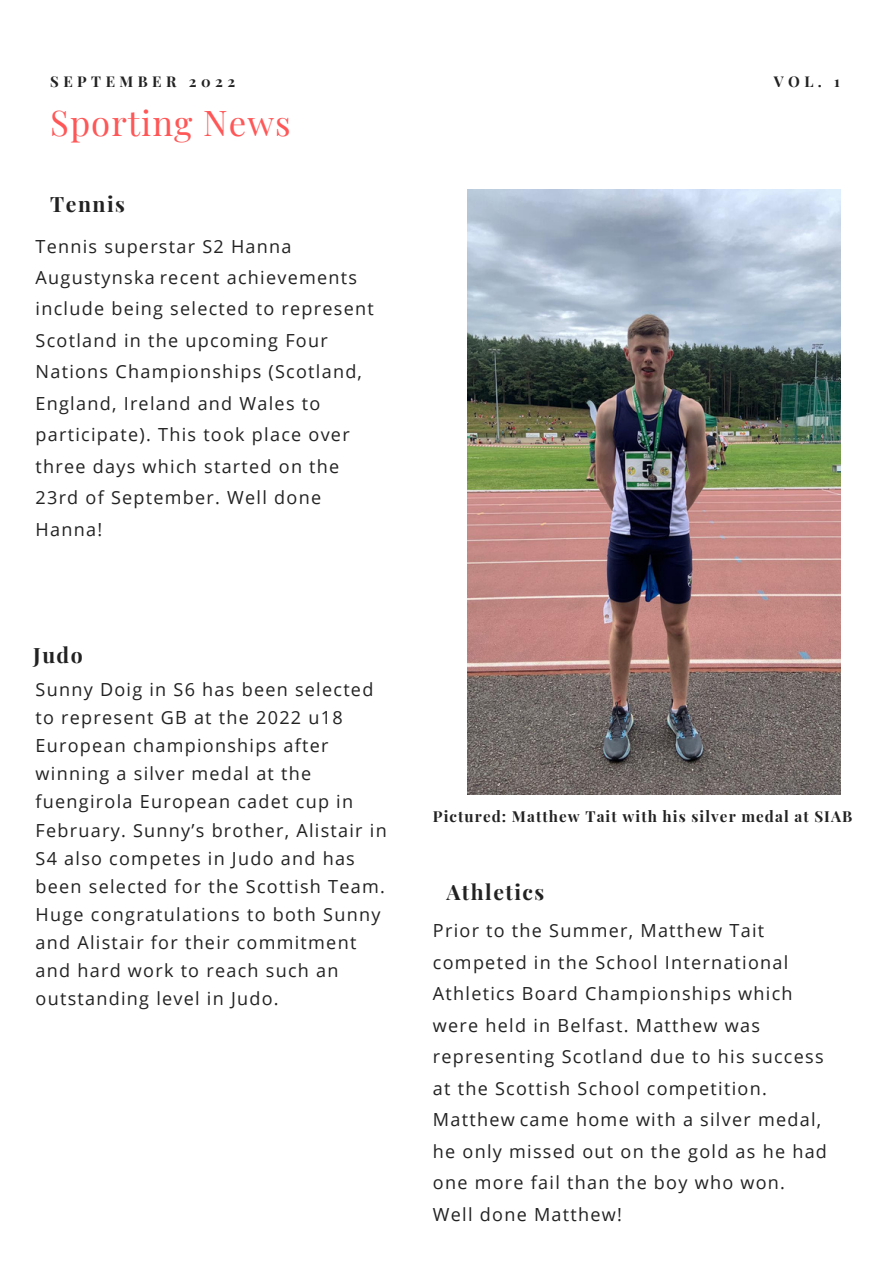
<style>
.page{position:relative;width:893px;height:1264px;background:#fff}
.page>*{position:absolute;margin:0;border:0;box-sizing:border-box;transform-origin:0 0}
.t1{font:34.65px "Playfair Display";letter-spacing:.03em;color:#ff5757}
.t2{font:700 21.15px "Playfair Display";letter-spacing:.07em;color:#222}
.t3{font:18px/31.5px "Open Sans";letter-spacing:.07em;color:#222}
.t4{font:700 15.15px "Playfair Display";letter-spacing:.07em;color:#222}
.t5{font:700 14.85px "Playfair Display";letter-spacing:.3em;color:#222}
</style>
<div class="page">
<img style="left:468px;top:189px;width:372px;height:605px">
<p class="t5" style="left:50px;top:70px;width:186px">SEPTEMBER 2022</p>
<p class="t5" style="left:773px;top:70px;width:68px">VOL. 1</p>
<h1 class="t1" style="left:50px;top:99px;width:242px">Sporting News</h1>
<p class="t2" style="left:50px;top:189px;width:76px">Tennis</p>
<p class="t3" style="left:36px;top:230px;width:340px">Tennis superstar S2 Hanna<br>Augustynska recent achievements include being selected to represent<br>Scotland in the upcoming Four<br>Nations Championships (Scotland,<br>England, Ireland and Wales to participate). This took place over three days which started on the<br>23rd of September. Well done<br>Hanna!</p>
<p class="t2" style="left:33px;top:640px;width:51px">Judo</p>
<p class="t3" style="left:36px;top:675px;width:352px;line-height:28px">Sunny Doig in S6 has been selected to represent GB at the 2022 u18<br>European championships after winning a silver medal at the fuengirola European cadet cup in<br>February. Sunny’s brother, Alistair in<br>S4 also competes in Judo and has been selected for the Scottish Team.<br>Huge congratulations to both Sunny and Alistair for their commitment and hard work to reach such an outstanding level in Judo.</p>
<p class="t4" style="left:433px;top:805px;width:421px">Pictured: Matthew Tait with his silver medal at SIAB</p>
<p class="t2" style="left:446px;top:876px;width:99px">Athletics</p>
<p class="t3" style="left:433px;top:914px;width:395px">Prior to the Summer, Matthew Tait competed in the School International Athletics Board Championships which were held in Belfast. Matthew was representing Scotland due to his success at the Scottish School competition.<br>Matthew came home with a silver medal, he only missed out on the gold as he had one more fail than the boy who won.<br>Well done Matthew!</p>
</div>
